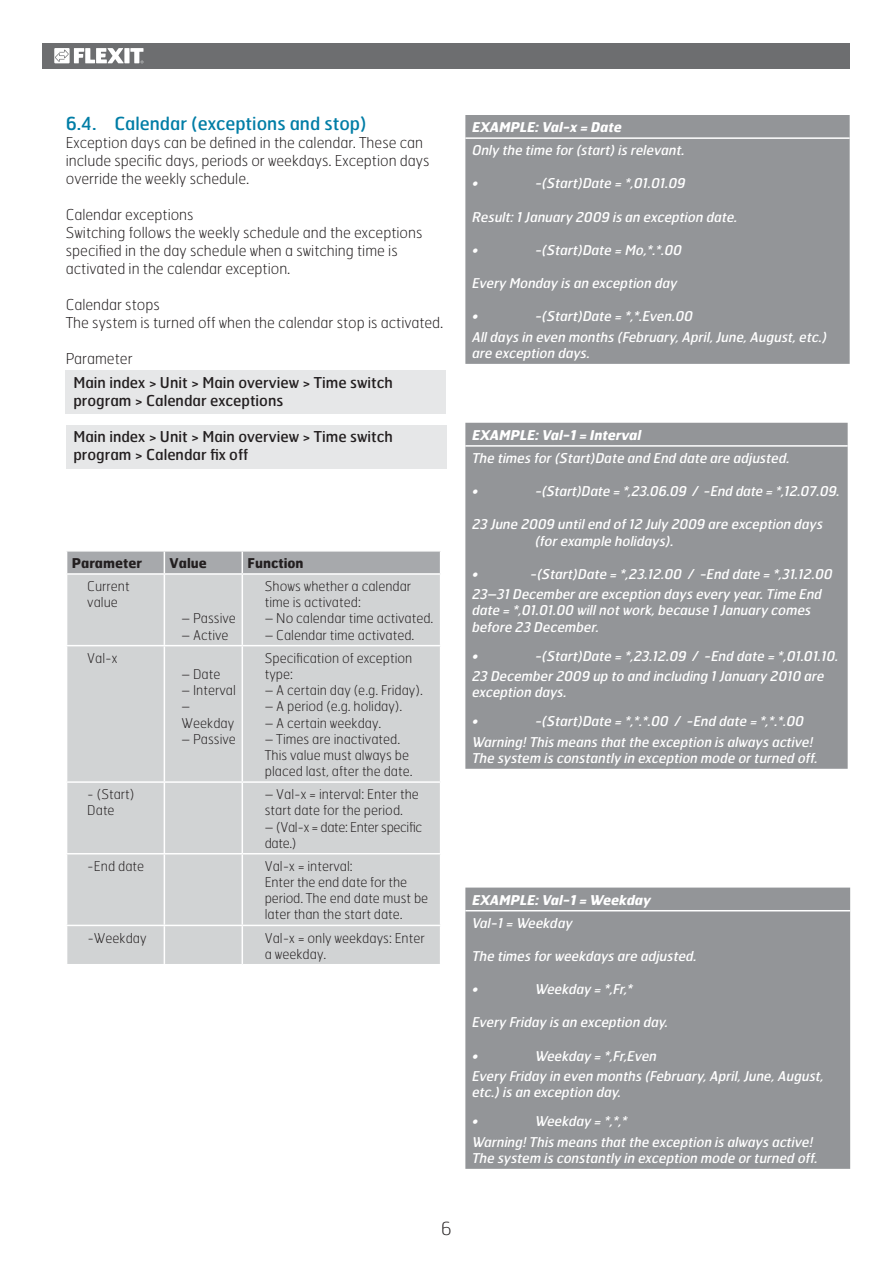
<style>
.page{position:relative;width:893px;height:1263px;background:#fff}
.page>*{position:absolute;margin:0;border:0;box-sizing:border-box;transform-origin:0 0}
.t1{font:18px "Hermes";color:#007da6}
.t2{font:100 18px "Hermes";color:#231f20}
.t3{font:100 15px/18px "Hermes";color:#231f20}
.t4{font:15px/18px "Hermes";color:#231f20}
.t5{font:italic 13.5px/20.4px "Hermes";color:#fff}
.t6{font:100 13.5px/16.2px "Hermes";color:#231f20}
.t7{font:italic 700 13.5px "Hermes";color:#fff}
.t8{font:100 13.5px/16.2px "Hermes";letter-spacing:-.025em;color:#231f20}
.t9{font:700 13.5px "Hermes";color:#231f20}
</style>
<div class="page">
<div style="left:43px;top:43px;width:807px;height:26px;background:#6d6e70"></div>
<div style="left:124px;top:48px;width:6px;height:15px;background:#fff"></div>
<svg style="left:130px;top:48px;width:13px;height:15px"></svg>
<svg style="left:54px;top:48px;width:70px;height:15px"></svg>
<div style="left:67px;top:575px;width:373px;height:389px;background:#d1d3d4"></div>
<hr style="left:164px;top:575px;width:1px;height:70px;background:#fff">
<hr style="left:242px;top:575px;width:1px;height:70px;background:#fff">
<hr style="left:66px;top:645px;width:176px;height:1px;background:#fff">
<hr style="left:164px;top:646px;width:1px;height:135px;background:#fff">
<hr style="left:242px;top:645px;width:199px;height:1px;background:#fff">
<hr style="left:242px;top:646px;width:1px;height:135px;background:#fff">
<hr style="left:66px;top:781px;width:176px;height:2px;background:#fff">
<hr style="left:164px;top:783px;width:1px;height:70px;background:#fff">
<hr style="left:242px;top:781px;width:199px;height:2px;background:#fff">
<hr style="left:242px;top:783px;width:1px;height:70px;background:#fff">
<hr style="left:66px;top:853px;width:176px;height:2px;background:#fff">
<hr style="left:164px;top:855px;width:1px;height:70px;background:#fff">
<hr style="left:242px;top:853px;width:199px;height:2px;background:#fff">
<hr style="left:242px;top:855px;width:1px;height:70px;background:#fff">
<hr style="left:66px;top:925px;width:176px;height:1px;background:#fff">
<hr style="left:164px;top:926px;width:1px;height:38px;background:#fff">
<hr style="left:242px;top:925px;width:199px;height:1px;background:#fff">
<hr style="left:242px;top:926px;width:1px;height:38px;background:#fff">
<svg style="left:67px;top:551px;width:374px;height:22px;background:#a9abae"></svg>
<div style="left:465px;top:115px;width:385px;height:249px;background:#939598"></div>
<hr style="left:465px;top:137px;width:385px;height:2px;background:#fff">
<div style="left:465px;top:423px;width:383px;height:346px;background:#939598"></div>
<hr style="left:465px;top:445px;width:383px;height:2px;background:#fff">
<div style="left:465px;top:888px;width:385px;height:281px;background:#939598"></div>
<hr style="left:465px;top:910px;width:385px;height:1px;background:#fff">
<div style="left:66px;top:370px;width:380px;height:44px;background:#e6e7e8"></div>
<div style="left:66px;top:425px;width:381px;height:44px;background:#e6e7e8"></div>
<h1 class="t1" style="left:66px;top:116px;width:302px">6.4. Calendar (exceptions and stop)</h1>
<p class="t3" style="left:66px;top:135px;width:365px">Exception days can be defined in the calendar. These can include specific days, periods or weekdays. Exception days override the weekly schedule.</p>
<p class="t3" style="left:66px;top:207px;width:358px">Calendar exceptions<br>Switching follows the weekly schedule and the exceptions specified in the day schedule when a switching time is activated in the calendar exception.</p>
<p class="t3" style="left:66px;top:297px;width:379px">Calendar stops<br>The system is turned off when the calendar stop is activated.</p>
<p class="t3" style="left:66px;top:351px;width:68px">Parameter</p>
<p class="t4" style="left:73px;top:375px;width:321px">Main index &gt; Unit &gt; Main overview &gt; Time switch program &gt; Calendar exceptions</p>
<p class="t4" style="left:73px;top:429px;width:321px">Main index &gt; Unit &gt; Main overview &gt; Time switch program &gt; Calendar fix off</p>
<p class="t9" style="left:72px;top:558px;width:72px">Parameter</p>
<p class="t9" style="left:170px;top:558px;width:39px">Value</p>
<p class="t9" style="left:248px;top:558px;width:58px">Function</p>
<p class="t6" style="left:87px;top:579px;width:44px">Current value</p>
<p class="t6" style="left:182px;top:612px;width:56px">– Passive</p>
<p class="t6" style="left:182px;top:628px;width:49px">– Active</p>
<p class="t6" style="left:265px;top:579px;width:148px">Shows whether a calendar time is activated:</p>
<p class="t6" style="left:265px;top:612px;width:170px">– No calendar time activated.</p>
<p class="t6" style="left:265px;top:628px;width:151px">– Calendar time activated.</p>
<p class="t6" style="left:87px;top:651px;width:31px">Val-x</p>
<p class="t6" style="left:182px;top:667px;width:40px">– Date</p>
<p class="t6" style="left:182px;top:683px;width:56px">– Interval –<br>Weekday</p>
<p class="t6" style="left:182px;top:732px;width:56px">– Passive</p>
<p class="t6" style="left:265px;top:651px;width:149px">Specification of exception type:</p>
<p class="t6" style="left:265px;top:683px;width:159px">– A certain day (e.g. Friday).</p>
<p class="t6" style="left:265px;top:700px;width:139px">– A period (e.g. holiday).</p>
<p class="t6" style="left:265px;top:716px;width:118px">– A certain weekday.</p>
<p class="t6" style="left:265px;top:732px;width:149px">– Times are inactivated.<br>This value must always be placed last, after the date.</p>
<p class="t6" style="left:87px;top:787px;width:49px">- (Start)<br>Date</p>
<p class="t6" style="left:265px;top:787px;width:156px">– Val-x = interval: Enter the start date for the period.</p>
<p class="t8" style="left:265px;top:820px;width:159px">– (Val-x = date: Enter specific date.)</p>
<p class="t6" style="left:87px;top:859px;width:58px">-End date</p>
<p class="t6" style="left:265px;top:859px;width:165px">Val-x = interval:<br>Enter the end date for the period. The end date must be later than the start date.</p>
<p class="t6" style="left:87px;top:931px;width:61px">-Weekday</p>
<p class="t6" style="left:265px;top:931px;width:162px">Val-x = only weekdays: Enter a weekday.</p>
<p class="t7" style="left:471px;top:122px;width:154px">EXAMPLE:Val-x = Date</p>
<p class="t5" style="left:471px;top:141px;width:217px">Only the time for (start) is relevant.</p>
<p class="t5" style="left:471px;top:174px;width:10px">•</p>
<p class="t5" style="left:534px;top:174px;width:154px">-(Start)Date = *,01.01.09</p>
<p class="t5" style="left:471px;top:207px;width:269px">Result:1 January 2009 is an exception date.</p>
<p class="t5" style="left:471px;top:241px;width:10px">•</p>
<p class="t5" style="left:534px;top:241px;width:151px">-(Start)Date = Mo,*.*.00</p>
<p class="t5" style="left:471px;top:274px;width:209px">Every Monday is an exception day</p>
<p class="t5" style="left:471px;top:307px;width:10px">•</p>
<p class="t5" style="left:471px;top:307px;width:359px;text-indent:63px">-(Start)Date = *,*.Even.00<br>Alldays in even months (February,April,June,August,etc.)</p>
<p class="t5" style="left:471px;top:344px;width:122px">are exception days.</p>
<p class="t7" style="left:471px;top:429px;width:173px">EXAMPLE:Val-1 = Interval</p>
<p class="t5" style="left:471px;top:449px;width:322px">The times for (Start)Date and End date are adjusted.</p>
<p class="t5" style="left:471px;top:482px;width:10px">•</p>
<p class="t5" style="left:534px;top:482px;width:309px">-(Start)Date = *,23.06.09 / -End date = *,12.07.09.</p>
<p class="t5" style="left:534px;top:517px;width:292px;line-height:16.2px;text-indent:-63px">23 June 2009 untilend of12 July 2009 are exception days (for example holidays).</p>
<p class="t5" style="left:471px;top:565px;width:10px">•</p>
<p class="t5" style="left:471px;top:565px;width:364px;text-indent:58px">-(Start)Date = *,23.12.00 / -End date = *,31.12.00<br>23–31 December are exception days every year.Time End</p>
<p class="t5" style="left:471px;top:603px;width:343px;line-height:16.2px">date = *,01.01.00 willnot work,because 1 January comes before 23 December.</p>
<p class="t5" style="left:471px;top:646px;width:10px">•</p>
<p class="t5" style="left:471px;top:646px;width:370px;text-indent:63px">-(Start)Date = *,23.12.09 / -End date = *,01.01.10.<br>23 December 2009 up to and including 1 January 2010 are</p>
<p class="t5" style="left:471px;top:679px;width:99px;line-height:29px">exception days. •</p>
<p class="t5" style="left:471px;top:712px;width:345px;text-indent:63px">-(Start)Date = *,*.*.00 / -End date = *,*.*.00<br>Warning!This means that the exception is always active!</p>
<p class="t5" style="left:471px;top:749px;width:350px">The system is constantly in exception mode or turned off.</p>
<p class="t7" style="left:471px;top:894px;width:180px">EXAMPLE:Val-1 = Weekday</p>
<p class="t5" style="left:471px;top:914px;width:104px">Val-1 = Weekday</p>
<p class="t5" style="left:471px;top:947px;width:229px">The times for weekdays are adjusted.</p>
<p class="t5" style="left:471px;top:980px;width:10px">•</p>
<p class="t5" style="left:534px;top:980px;width:102px">Weekday = *,Fr,*</p>
<p class="t5" style="left:471px;top:1013px;width:200px">Every Friday is an exception day.</p>
<p class="t5" style="left:471px;top:1046px;width:10px">•</p>
<p class="t5" style="left:471px;top:1046px;width:356px;text-indent:63px">Weekday = *,Fr,Even<br>Every Friday in even months (February,April,June,August,</p>
<p class="t5" style="left:471px;top:1079px;width:153px;line-height:29px">etc.) is an exception day. •</p>
<p class="t5" style="left:471px;top:1112px;width:345px;text-indent:63px">Weekday = *,*,*<br>Warning!This means that the exception is always active!</p>
<p class="t5" style="left:471px;top:1149px;width:350px">The system is constantly in exception mode or turned off.</p>
<h1 class="t2" style="left:441px;top:1221px;width:13px">6</h1>
</div>
